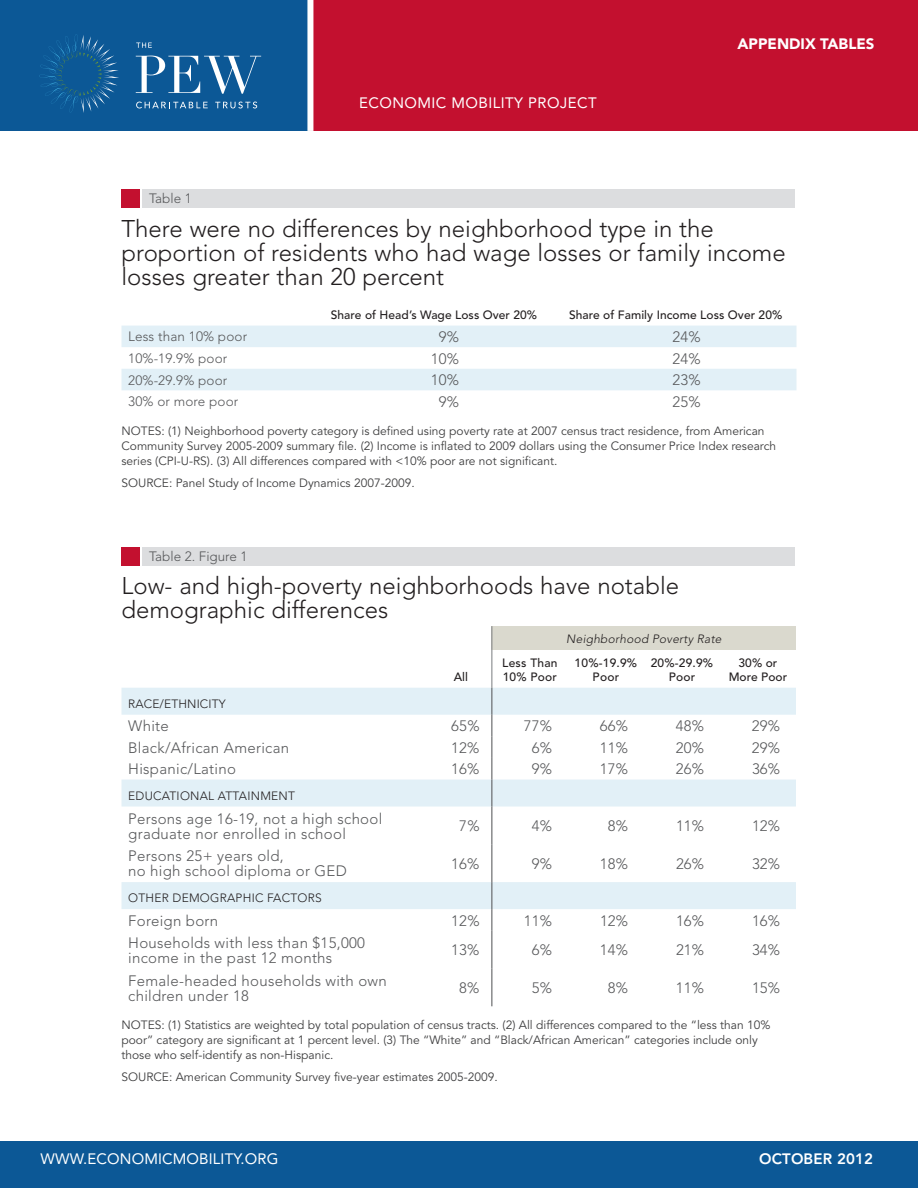
<style>
.page{position:relative;width:918px;height:1188px;background:#fff}
.page>*{position:absolute;margin:0;border:0;box-sizing:border-box;transform-origin:0 0}
.t1{font:300 24px/24px "Avenir LT Std";color:#231f20}
.t2{font:300 15px/15px "Avenir LT Std";letter-spacing:.02em;color:#57585a}
.t3{font:15px "Avenir LT Std";letter-spacing:.03em;color:#fff}
.t4{font:900 15px "Avenir LT Std";color:#fff}
.t5{font:15px "Avenir LT Std";letter-spacing:.01em;color:#fff}
.t6{font:800 15px "Avenir LT Std";letter-spacing:.01em;color:#fff}
.t7{font:300 13.5px "Avenir LT Std";letter-spacing:.01em;color:#57585a}
.t8{font:12px/15px "Avenir LT Std";color:#3e3e3f}
.t9{font:500 12px/13.5px "Avenir LT Std";letter-spacing:.005em;color:#231f20;text-align:center}
.t10{font:300 12px "Avenir LT Std";letter-spacing:.02em;color:#231f20}
.t11{font:italic 300 12px "Avenir LT Std";letter-spacing:.02em;color:#231f20}
</style>
<div class="page">
<div style="left:0;top:1142px;width:918px;height:46px;background:#0c5896"></div>
<div style="left:0;top:0;width:310px;height:131px;background:#0c5896"></div>
<div style="left:310px;top:0;width:608px;height:131px;background:#c3102f"></div>
<div style="left:307px;top:0;width:6px;height:131px;background:#fff"></div>
<svg style="left:39px;top:34px;width:80px;height:79px"></svg>
<svg style="left:135px;top:55px;width:126px;height:39px"></svg>
<svg style="left:136px;top:101px;width:122px;height:7px"></svg>
<svg style="left:136px;top:42px;width:16px;height:6px"></svg>
<svg style="left:122px;top:326px;width:674px;height:64px"></svg>
<div style="left:122px;top:189px;width:18px;height:19px;background:#c3102f"></div>
<div style="left:142px;top:189px;width:653px;height:19px;background:#dcdddf"></div>
<div style="left:492px;top:626px;width:304px;height:24px;background:#dad9ce"></div>
<svg style="left:122px;top:688px;width:674px;height:221px"></svg>
<svg style="left:491px;top:626px;width:1px;height:24px"></svg>
<hr style="left:491px;top:650px;width:1px;height:38px;background:#808285">
<svg style="left:491px;top:688px;width:1px;height:119px"></svg>
<hr style="left:491px;top:807px;width:1px;height:37px;background:#57585a">
<hr style="left:491px;top:844px;width:1px;height:38px;background:#57585a">
<svg style="left:491px;top:882px;width:1px;height:49px"></svg>
<hr style="left:491px;top:931px;width:1px;height:38px;background:#57585a">
<hr style="left:491px;top:969px;width:1px;height:37px;background:#57585a">
<div style="left:122px;top:547px;width:18px;height:18px;background:#c3102f"></div>
<div style="left:142px;top:547px;width:653px;height:18px;background:#dcdddf"></div>
<p class="t7" style="left:149px;top:191px;width:44px">Table 1</p>
<p class="t3" style="left:359px;top:94px;width:121px">PR JECT NAME</p>
<p class="t3" style="left:359px;top:94px;width:239px">ECONOMIC MOBILITY PROJECT</p>
<p class="t4" style="left:786px;top:26px;width:90px">ISSUE BRIEF</p>
<p class="t4" style="left:738px;top:35px;width:129px">APPENDIX TABLES</p>
<h1 class="t1" style="left:122px;top:217px;width:666px">There were no differences by neighborhood type in the proportion of residents who had wage losses or family income losses greater than 20 percent</h1>
<p class="t9" style="left:331px;top:308px;width:208px">Share of Head’s Wage Loss Over 20%</p>
<p class="t9" style="left:569px;top:308px;width:215px">Share of Family Income Loss Over 20%</p>
<p class="t7" style="left:128px;top:329px;width:120px">Less than 10% poor</p>
<p class="t2" style="left:439px;top:329px;width:22px">9%</p>
<p class="t2" style="left:672px;top:329px;width:30px">24%</p>
<p class="t7" style="left:128px;top:350px;width:101px">10%-19.9% poor</p>
<p class="t2" style="left:431px;top:351px;width:30px">10%</p>
<p class="t2" style="left:672px;top:351px;width:30px">24%</p>
<p class="t7" style="left:128px;top:372px;width:101px">20%-29.9% poor</p>
<p class="t2" style="left:431px;top:373px;width:30px">10%</p>
<p class="t2" style="left:672px;top:373px;width:30px">23%</p>
<p class="t7" style="left:128px;top:394px;width:112px">30% or more poor</p>
<p class="t2" style="left:439px;top:394px;width:22px">9%</p>
<p class="t2" style="left:672px;top:394px;width:30px">25%</p>
<p class="t8" style="left:122px;top:423px;width:656px">NOTES: (1) Neighborhood poverty category is defined using poverty rate at 2007 census tract residence, from American<br>Community Survey 2005-2009 summary file. (2) Income is inflated to 2009 dollars using the Consumer Price Index research series (CPI-U-RS). (3) All differences compared with &lt;10% poor are not significant.</p>
<p class="t8" style="left:122px;top:476px;width:295px">SOURCE: Panel Study of Income Dynamics 2007-2009.</p>
<p class="t7" style="left:149px;top:549px;width:100px">Table 2. Figure 1</p>
<h1 class="t1" style="left:122px;top:574px;width:559px">Low- and high-poverty neighborhoods have notable demographic differences</h1>
<p class="t11" style="left:566px;top:632px;width:157px">Neighborhood Poverty Rate</p>
<p class="t9" style="left:454px;top:670px;width:16px">All</p>
<p class="t9" style="left:502px;top:657px;width:57px;text-align:left">Less Than<br>10% Poor</p>
<p class="t9" style="left:575px;top:657px;width:64px">10%-19.9%<br>Poor</p>
<p class="t9" style="left:651px;top:657px;width:64px">20%-29.9%<br>Poor</p>
<p class="t9" style="left:729px;top:657px;width:60px">30% or<br>More Poor</p>
<p class="t10" style="left:128px;top:697px;width:99px">RACE/ETHNICITY</p>
<p class="t2" style="left:128px;top:719px;width:42px">White</p>
<p class="t2" style="left:451px;top:719px;width:30px">65%</p>
<p class="t2" style="left:524px;top:719px;width:30px">77%</p>
<p class="t2" style="left:600px;top:719px;width:30px">66%</p>
<p class="t2" style="left:676px;top:719px;width:30px">48%</p>
<p class="t2" style="left:752px;top:719px;width:30px">29%</p>
<p class="t2" style="left:128px;top:740px;width:162px">Black/African American</p>
<p class="t2" style="left:451px;top:740px;width:30px">12%</p>
<p class="t2" style="left:532px;top:740px;width:22px">6%</p>
<p class="t2" style="left:600px;top:740px;width:30px">11%</p>
<p class="t2" style="left:676px;top:740px;width:30px">20%</p>
<p class="t2" style="left:752px;top:740px;width:30px">29%</p>
<p class="t2" style="left:128px;top:762px;width:109px">Hispanic/Latino</p>
<p class="t2" style="left:451px;top:762px;width:30px">16%</p>
<p class="t2" style="left:532px;top:762px;width:22px">9%</p>
<p class="t2" style="left:600px;top:762px;width:30px">17%</p>
<p class="t2" style="left:676px;top:762px;width:30px">26%</p>
<p class="t2" style="left:752px;top:762px;width:30px">36%</p>
<p class="t10" style="left:128px;top:789px;width:168px">EDUCATIONAL ATTAINMENT</p>
<p class="t2" style="left:128px;top:811px;width:256px">Persons age 16-19, not a high school graduate nor enrolled in school</p>
<p class="t2" style="left:459px;top:818px;width:22px">7%</p>
<p class="t2" style="left:532px;top:818px;width:22px">4%</p>
<p class="t2" style="left:608px;top:818px;width:22px">8%</p>
<p class="t2" style="left:676px;top:818px;width:30px">11%</p>
<p class="t2" style="left:752px;top:818px;width:30px">12%</p>
<p class="t2" style="left:128px;top:849px;width:220px">Persons 25+ years old,<br>no high school diploma or GED</p>
<p class="t2" style="left:451px;top:856px;width:30px">16%</p>
<p class="t2" style="left:532px;top:856px;width:22px">9%</p>
<p class="t2" style="left:600px;top:856px;width:30px">18%</p>
<p class="t2" style="left:676px;top:856px;width:30px">26%</p>
<p class="t2" style="left:752px;top:856px;width:30px">32%</p>
<p class="t10" style="left:128px;top:891px;width:195px">OTHER DEMOGRAPHIC FACTORS</p>
<p class="t2" style="left:128px;top:913px;width:92px">Foreign born</p>
<p class="t2" style="left:451px;top:913px;width:30px">12%</p>
<p class="t2" style="left:524px;top:913px;width:30px">11%</p>
<p class="t2" style="left:600px;top:913px;width:30px">12%</p>
<p class="t2" style="left:676px;top:913px;width:30px">16%</p>
<p class="t2" style="left:752px;top:913px;width:30px">16%</p>
<p class="t2" style="left:128px;top:935px;width:238px">Households with less than $15,000 income in the past 12 months</p>
<p class="t2" style="left:451px;top:943px;width:30px">13%</p>
<p class="t2" style="left:532px;top:943px;width:22px">6%</p>
<p class="t2" style="left:600px;top:943px;width:30px">14%</p>
<p class="t2" style="left:676px;top:943px;width:30px">21%</p>
<p class="t2" style="left:752px;top:943px;width:30px">34%</p>
<p class="t2" style="left:128px;top:973px;width:260px">Female-headed households with own children under 18</p>
<p class="t2" style="left:459px;top:980px;width:22px">8%</p>
<p class="t2" style="left:532px;top:980px;width:22px">5%</p>
<p class="t2" style="left:608px;top:980px;width:22px">8%</p>
<p class="t2" style="left:676px;top:980px;width:30px">11%</p>
<p class="t2" style="left:752px;top:980px;width:30px">15%</p>
<p class="t8" style="left:122px;top:1018px;width:650px">NOTES: (1) Statistics are weighted by total population of census tracts. (2) All differences compared to the “less than 10% poor” category are significant at 1 percent level. (3) The “White” and “Black/African American” categories include only those who self-identify as non-Hispanic.</p>
<p class="t8" style="left:122px;top:1070px;width:378px">SOURCE: American Community Survey five-year estimates 2005-2009.</p>
<p class="t5" style="left:40px;top:1150px;width:239px">WWW.ECONOMICMOBILITY.ORG</p>
<p class="t6" style="left:759px;top:1150px;width:115px">OCTOBER 2012</p>
</div>
